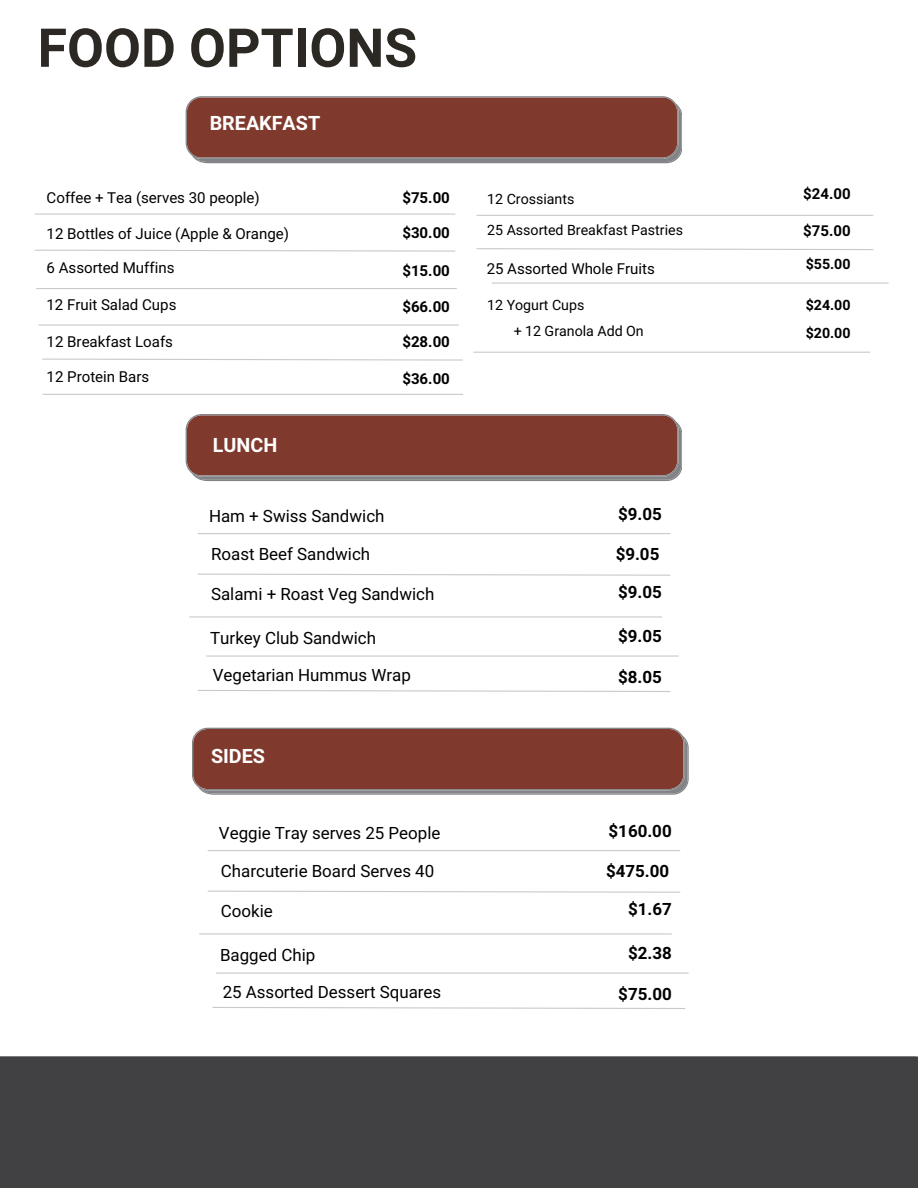
<style>
.page{position:relative;width:918px;height:1188px;background:#fff}
.page>*{position:absolute;margin:0;border:0;box-sizing:border-box;transform-origin:0 0}
.t1{font:700 53.55px "Araboto";color:#2c2925}
.t2{font:700 19.8px "Araboto";color:#fff}
.t3{font:16.95px "Araboto";color:#000}
.t4{font:700 16.95px "Araboto";color:#000}
.t5{font:15px "Araboto";color:#000}
.t6{font:700 15px "Araboto";color:#000}
.t7{font:14.25px "Araboto";color:#000}
.t8{font:700 14.25px "Araboto";color:#000}
</style>
<div class="page">
<hr style="left:35px;top:214px;width:420px;height:1px;background:#a6a6a6">
<svg style="left:35px;top:249px;width:420px;height:3px"></svg>
<svg style="left:186px;top:96px;width:496px;height:67px;background:#83463b"></svg>
<hr style="left:36px;top:288px;width:421px;height:1px;background:#a6a6a6">
<hr style="left:38px;top:324px;width:421px;height:2px;background:#a6a6a6">
<svg style="left:42px;top:358px;width:421px;height:3px"></svg>
<hr style="left:43px;top:394px;width:420px;height:1px;background:#a6a6a6">
<hr style="left:198px;top:533px;width:472px;height:1px;background:#a6a6a6">
<svg style="left:198px;top:573px;width:473px;height:3px"></svg>
<svg style="left:186px;top:414px;width:496px;height:67px;background:#83463b"></svg>
<hr style="left:189px;top:616px;width:473px;height:2px;background:#a6a6a6">
<hr style="left:206px;top:655px;width:473px;height:2px;background:#a6a6a6">
<svg style="left:197px;top:690px;width:474px;height:2px"></svg>
<svg style="left:192px;top:728px;width:497px;height:67px;background:#83453a"></svg>
<hr style="left:477px;top:215px;width:396px;height:1px;background:#a6a6a6">
<svg style="left:476px;top:248px;width:398px;height:2px"></svg>
<hr style="left:473px;top:352px;width:397px;height:1px;background:#a6a6a6">
<hr style="left:492px;top:282px;width:397px;height:2px;background:#a6a6a6">
<hr style="left:208px;top:850px;width:472px;height:1px;background:#a6a6a6">
<svg style="left:207px;top:890px;width:474px;height:3px"></svg>
<hr style="left:199px;top:933px;width:473px;height:2px;background:#a6a6a6">
<hr style="left:216px;top:972px;width:473px;height:2px;background:#a6a6a6">
<svg style="left:212px;top:1007px;width:473px;height:2px"></svg>
<div style="left:0;top:1056px;width:918px;height:132px;background:#414042"></div>
<h1 class="t1" style="left:38px;top:17px;width:381px">FOOD OPTIONS</h1>
<h2 class="t2" style="left:210px;top:112px;width:112px">BREAKFAST</h2>
<h2 class="t6" style="left:402px;top:189px;width:49px">$75.00</h2>
<p class="t5" style="left:47px;top:189px;width:215px">Coffee + Tea (serves 30 people)</p>
<h3 class="t7" style="left:487px;top:190px;width:89px">12 Crossiants</h3>
<h4 class="t7" style="left:487px;top:222px;width:197px">25 Assorted Breakfast Pastries</h4>
<h5 class="t6" style="left:402px;top:224px;width:49px">$30.00</h5>
<p class="t6" style="left:402px;top:262px;width:49px">$15.00</p>
<h3 class="t5" style="left:47px;top:225px;width:244px">12 Bottles of Juice (Apple &amp; Orange)</h3>
<p class="t5" style="left:47px;top:259px;width:129px">6 Assorted Muffins</p>
<h5 class="t5" style="left:487px;top:260px;width:170px">25 Assorted Whole Fruits</h5>
<h5 class="t5" style="left:47px;top:296px;width:131px">12 Fruit Salad Cups</h5>
<p class="t5" style="left:47px;top:333px;width:128px">12 Breakfast Loafs</p>
<h5 class="t5" style="left:47px;top:368px;width:104px">12 Protein Bars</h5>
<p class="t2" style="left:213px;top:433px;width:66px">LUNCH</p>
<p class="t6" style="left:402px;top:298px;width:49px">$66.00</p>
<h5 class="t6" style="left:402px;top:333px;width:49px">$28.00</h5>
<p class="t6" style="left:402px;top:370px;width:49px">$36.00</p>
<h5 class="t3" style="left:209px;top:506px;width:177px">Ham + Swiss Sandwich</h5>
<p class="t3" style="left:211px;top:544px;width:161px">Roast Beef Sandwich</p>
<h5 class="t3" style="left:211px;top:584px;width:225px">Salami + Roast Veg Sandwich</h5>
<h2 class="t3" style="left:210px;top:628px;width:167px">Turkey Club Sandwich</h2>
<h2 class="t3" style="left:213px;top:665px;width:200px">Vegetarian Hummus Wrap</h2>
<h4 class="t2" style="left:211px;top:745px;width:55px">SIDES</h4>
<h4 class="t3" style="left:219px;top:823px;width:223px">Veggie Tray serves 25 People</h4>
<h3 class="t3" style="left:221px;top:861px;width:215px">Charcuterie Board Serves 40</h3>
<h4 class="t3" style="left:221px;top:901px;width:53px">Cookie</h4>
<h4 class="t3" style="left:220px;top:945px;width:97px">Bagged Chip</h4>
<h3 class="t3" style="left:223px;top:982px;width:220px">25 Assorted Dessert Squares</h3>
<h3 class="t7" style="left:487px;top:296px;width:99px">12 Yogurt Cups</h3>
<h4 class="t7" style="left:514px;top:323px;width:132px">+ 12 Granola Add On</h4>
<p class="t4" style="left:618px;top:504px;width:45px">$9.05</p>
<h5 class="t4" style="left:616px;top:544px;width:45px">$9.05</h5>
<p class="t4" style="left:618px;top:582px;width:45px">$9.05</p>
<h4 class="t4" style="left:618px;top:626px;width:45px">$9.05</h4>
<h3 class="t4" style="left:618px;top:667px;width:45px">$8.05</h3>
<h3 class="t4" style="left:609px;top:821px;width:65px">$160.00</h3>
<h4 class="t4" style="left:606px;top:861px;width:65px">$475.00</h4>
<h3 class="t4" style="left:628px;top:899px;width:45px">$1.67</h3>
<h4 class="t4" style="left:628px;top:943px;width:45px">$2.38</h4>
<h3 class="t4" style="left:618px;top:984px;width:55px">$75.00</h3>
<h3 class="t6" style="left:803px;top:185px;width:49px">$24.00</h3>
<h4 class="t6" style="left:803px;top:222px;width:49px">$75.00</h4>
<h5 class="t8" style="left:806px;top:255px;width:46px">$55.00</h5>
<h5 class="t8" style="left:806px;top:297px;width:46px">$24.00</h5>
<p class="t8" style="left:806px;top:324px;width:46px">$20.00</p>
</div>
